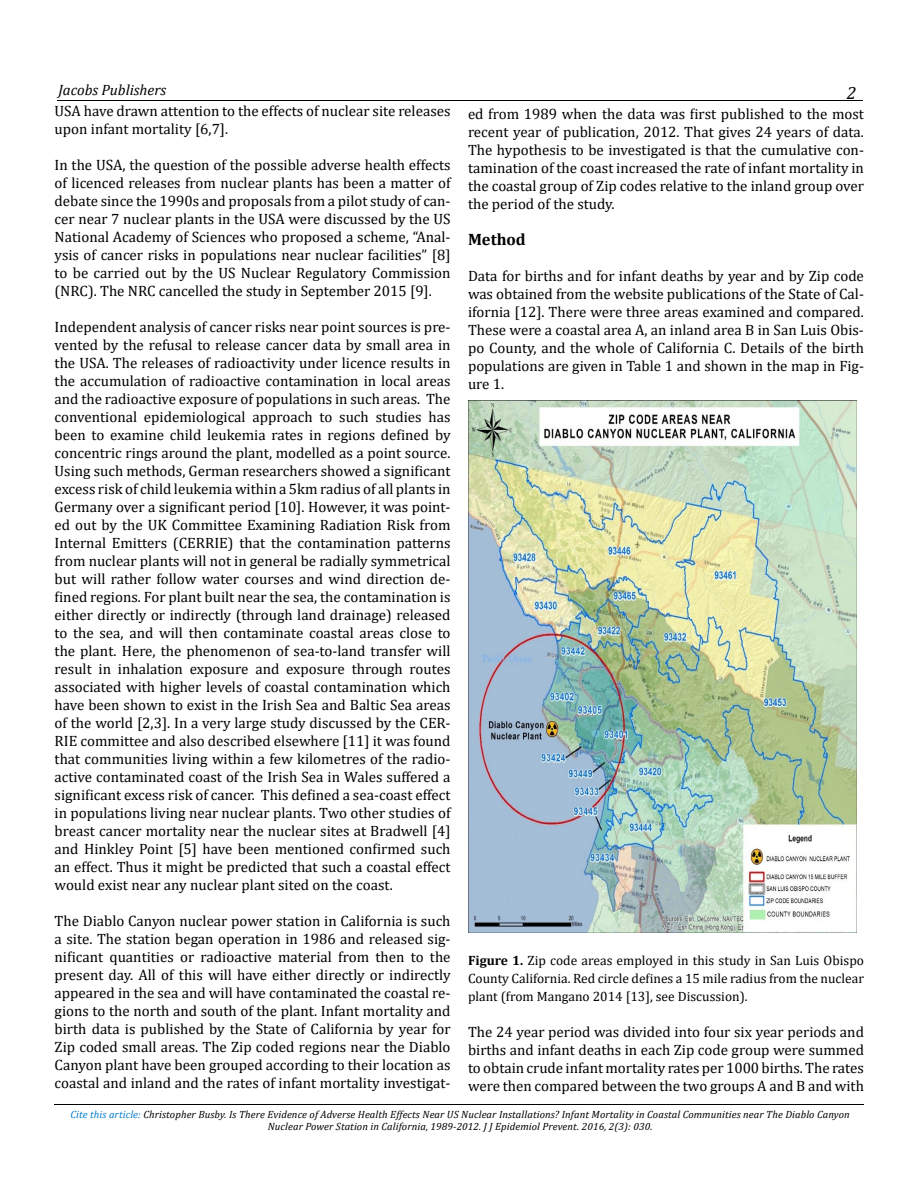
<style>
.page{position:relative;width:918px;height:1188px;background:#fff}
.page>*{position:absolute;margin:0;border:0;box-sizing:border-box;transform-origin:0 0}
.t1{font:italic 18px "Cambria";color:#000}
.t2{font:700 16.5px "Cambria";color:#000}
.t3{font:15px/18px "Cambria";color:#000;text-align:justify}
.t4{font:italic 15px "Cambria";color:#000}
.t5{font:13.5px/18px "Cambria";color:#000;text-align:justify}
.t6{font:italic 10.5px/12px "Cambria";letter-spacing:.01em;color:#000;text-align:center}
.s1{font-weight:700}
.s2{color:#007bca}
</style>
<div class="page">
<hr style="left:57px;top:101px;width:805px;height:1px;background:#000103">
<hr style="left:54px;top:1104px;width:810px;height:1px;background:#000103">
<img style="left:468px;top:400px;width:388px;height:532px">
<p class="t4" style="left:58px;top:79px;width:109px">Jacobs Publishers</p>
<p class="t1" style="left:847px;top:80px;width:11px">2</p>
<p class="t3" style="left:55px;top:101px;width:397px">USA have drawn attention to the effects of nuclear site releases upon infant mortality [6,7].</p>
<p class="t3" style="left:55px;top:155px;width:398px">In the USA, the question of the possible adverse health effects of licenced releases from nuclear plants has been a matter of debate since the 1990s and proposals from a pilot study of can&shy;cer near 7 nuclear plants in the USA were discussed by the US National Academy of Sciences who proposed a scheme, “Anal&shy;ysis of cancer risks in populations near nuclear facilities” [8] to be carried out by the US Nuclear Regulatory Commission (NRC). The NRC cancelled the study in September 2015 [9].</p>
<p class="t3" style="left:55px;top:317px;width:398px">Independent analysis of cancer risks near point sources is pre&shy;vented by the refusal to release cancer data by small area in the USA. The releases of radioactivity under licence results in the accumulation of radioactive contamination in local areas and the radioactive exposure of populations in such areas. The conventional epidemiological approach to such studies has been to examine child leukemia rates in regions defined by concentric rings around the plant, modelled as a point source.<br>Using such methods, German researchers showed a significant excess risk of child leukemia within a 5km radius of all plants in Germany over a significant period [10]. However, it was point&shy;ed out by the UK Committee Examining Radiation Risk from Internal Emitters (CERRIE) that the contamination patterns from nuclear plants will not in general be radially symmetrical but will rather follow water courses and wind direction de&shy;fined regions. For plant built near the sea, the contamination is either directly or indirectly (through land drainage) released to the sea, and will then contaminate coastal areas close to the plant. Here, the phenomenon of sea-to-land transfer will result in inhalation exposure and exposure through routes associated with higher levels of coastal contamination which have been shown to exist in the Irish Sea and Baltic Sea areas of the world [2,3]. In a very large study discussed by the CER-RIE committee and also described elsewhere [11] it was found that communities living within a few kilometres of the radio&shy;active contaminated coast of the Irish Sea in Wales suffered a significant excess risk of cancer. This defined a sea-coast effect in populations living near nuclear plants. Two other studies of breast cancer mortality near the nuclear sites at Bradwell [4] and Hinkley Point [5] have been mentioned confirmed such an effect. Thus it might be predicted that such a coastal effect would exist near any nuclear plant sited on the coast.</p>
<p class="t3" style="left:55px;top:911px;width:398px">The Diablo Canyon nuclear power station in California is such a site. The station began operation in 1986 and released sig&shy;nificant quantities or radioactive material from then to the present day. All of this will have either directly or indirectly appeared in the sea and will have contaminated the coastal re&shy;gions to the north and south of the plant. Infant mortality and birth data is published by the State of California by year for Zip coded small areas. The Zip coded regions near the Diablo Canyon plant have been grouped according to their location as coastal and inland and the rates of infant mortality investigat-</p>
<p class="t3" style="left:468px;top:105px;width:398px">ed from 1989 when the data was first published to the most recent year of publication, 2012. That gives 24 years of data.<br>The hypothesis to be investigated is that the cumulative con&shy;tamination of the coast increased the rate of infant mortality in the coastal group of Zip codes relative to the inland group over the period of the study.</p>
<p class="t2" style="left:468px;top:228px;width:59px">Method</p>
<p class="t3" style="left:468px;top:267px;width:398px">Data for births and for infant deaths by year and by Zip code was obtained from the website publications of the State of Cal&shy;ifornia [12]. There were three areas examined and compared.<br>These were a coastal area A, an inland area B in San Luis Obis&shy;po County, and the whole of California C. Details of the birth populations are given in Table 1 and shown in the map in Fig&shy;ure 1.</p>
<p class="t5" style="left:468px;top:952px;width:398px"><span class="s1">Figure 1.</span> Zip code areas employed in this study in San Luis Obispo County California. Red circle defines a 15 mile radius from the nuclear plant (from Mangano 2014 [13], see Discussion).</p>
<p class="t3" style="left:468px;top:1023px;width:398px">The 24 year period was divided into four six year periods and births and infant deaths in each Zip code group were summed to obtain crude infant mortality rates per 1000 births. The rates were then compared between the two groups A and B and with</p>
<p class="t6" style="left:70px;top:1108px;width:781px"><span class="s2">Cite this article:</span> Christopher Busby. Is There Evidence of Adverse Health Effects Near US Nuclear Installations? Infant Mortality in Coastal Communities near The Diablo Canyon<br>Nuclear Power Station in California, 1989-2012. J J Epidemiol Prevent. 2016, 2(3): 030.</p>
</div>
